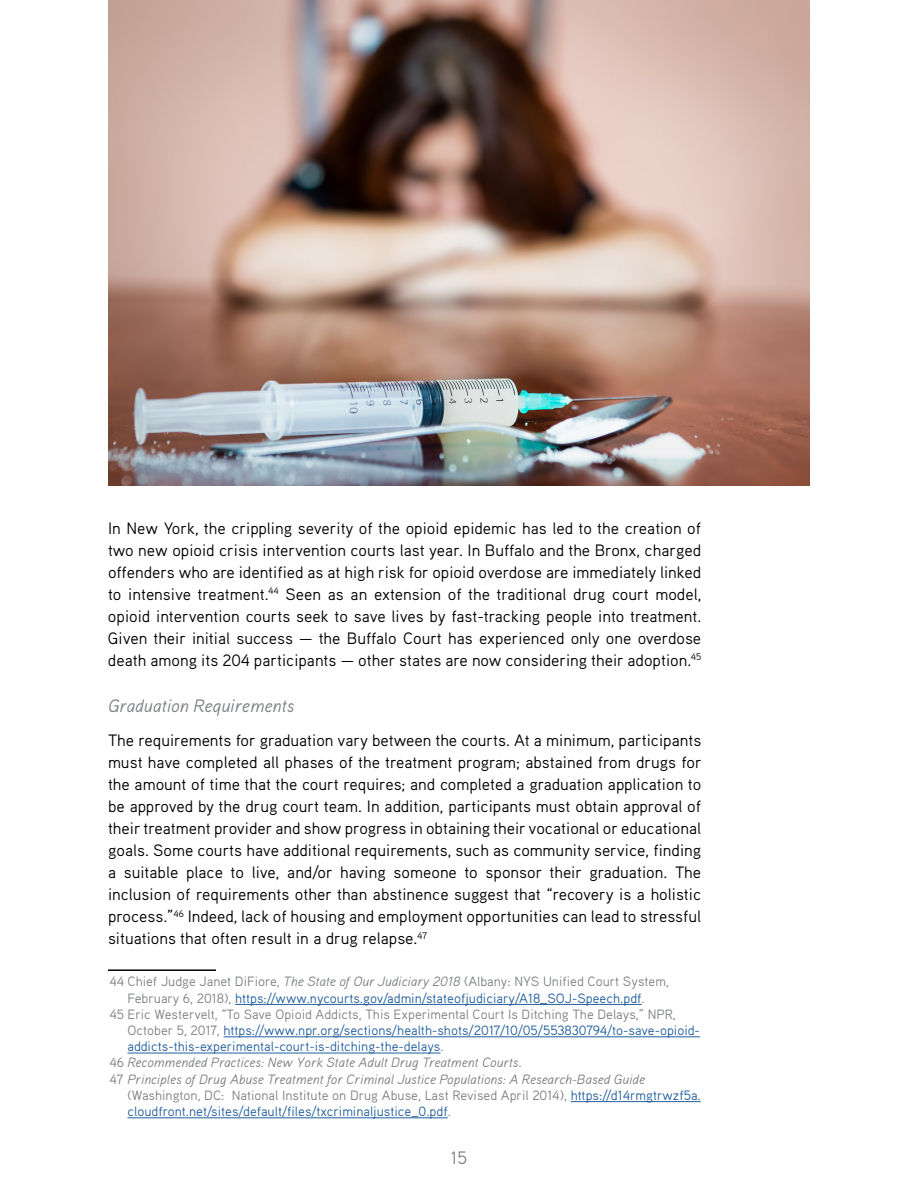
<style>
.page{position:relative;width:918px;height:1188px;background:#fff}
.page>*{position:absolute;margin:0;border:0;box-sizing:border-box;transform-origin:0 0}
.t1{font:italic 18px "Aaux Pro OT";color:#7e8083}
.t2{font:18px "Aaux Pro OT";color:#7e8083}
.t3{font:16.5px/22px "Aaux Pro OT";color:#000;text-align:justify}
.t4{font:13.5px "Aaux Pro OT";color:#215e9e}
.t5{font:13.5px "Aaux Pro OT";color:#7e8083}
.t6{font:italic 13.5px "Aaux Pro OT";color:#7e8083}
.s1{font-style:italic}
.s2{color:#7e8083}
.s3{font-style:normal}
.s4{color:#215e9e}
</style>
<div class="page">
<hr style="left:108px;top:969px;width:108px;height:2px;background:#000">
<hr style="left:235px;top:1004px;width:407px;height:1px;background:#215e9e">
<hr style="left:224px;top:1037px;width:476px;height:1px;background:#215e9e">
<hr style="left:128px;top:1053px;width:313px;height:1px;background:#215e9e">
<hr style="left:571px;top:1101px;width:130px;height:1px;background:#215e9e">
<hr style="left:128px;top:1118px;width:320px;height:1px;background:#215e9e">
<img style="left:108px;top:0;width:702px;height:485px">
<p class="t3" style="left:108px;top:517px;width:595px">In New York, the crippling severity of the opioid epidemic has led to the creation of two new opioid crisis intervention courts last year. In Buffalo and the Bronx, charged offenders who are identified as at high risk for opioid overdose are immediately linked to intensive treatment.<sup>44</sup> Seen as an extension of the traditional drug court model, opioid intervention courts seek to save lives by fast-tracking people into treatment.<br>Given their initial success — the Buffalo Court has experienced only one overdose death among its 204 participants — other states are now considering their adoption.<sup>45</sup></p>
<p class="t1" style="left:108px;top:695px;width:188px">Graduation Requirements</p>
<p class="t3" style="left:108px;top:729px;width:595px">The requirements for graduation vary between the courts. At a minimum, participants must have completed all phases of the treatment program; abstained from drugs for the amount of time that the court requires; and completed a graduation application to be approved by the drug court team. In addition, participants must obtain approval of their treatment provider and show progress in obtaining their vocational or educational goals. Some courts have additional requirements, such as community service, finding a suitable place to live, and/or having someone to sponsor their graduation. The inclusion of requirements other than abstinence suggest that “recovery is a holistic process.”<sup>46</sup> Indeed, lack of housing and employment opportunities can lead to stressful situations that often result in a drug relapse.<sup>47</sup></p>
<p class="t5" style="left:110px;top:973px;width:561px">44 Chief Judge Janet DiFiore, <span class="s1">The State of Our Judiciary 2018</span> (Albany: NYS Unified Court System,</p>
<p class="t4" style="left:127px;top:989px;width:519px"><span class="s2">February 6, 2018),</span> https://www.nycourts.gov/admin/stateofjudiciary/A18_SOJ-Speech.pdf<span class="s2">.</span></p>
<p class="t5" style="left:110px;top:1006px;width:568px">45 Eric Westervelt, “To Save Opioid Addicts, This Experimental Court Is Ditching The Delays,” NPR,</p>
<p class="t4" style="left:127px;top:1022px;width:574px"><span class="s2">October 5, 2017,</span> https://www.npr.org/sections/health-shots/2017/10/05/553830794/to-save-opioid-</p>
<p class="t4" style="left:127px;top:1038px;width:318px">addicts-this-experimental-court-is-ditching-the-delays<span class="s2">.</span></p>
<p class="t6" style="left:110px;top:1054px;width:414px"><span class="s3">46</span> Recommended Practices: New York State Adult Drug Treatment Courts<span class="s3">.</span></p>
<p class="t6" style="left:110px;top:1070px;width:537px"><span class="s3">47</span> Principles of Drug Abuse Treatment for Criminal Justice Populations: A Research-Based Guide</p>
<p class="t5" style="left:127px;top:1087px;width:575px">(Washington, DC: National Institute on Drug Abuse, Last Revised April 2014), <span class="s4">https://d14rmgtrwzf5a.</span></p>
<p class="t4" style="left:127px;top:1103px;width:325px">cloudfront.net/sites/default/files/txcriminaljustice_0.pdf<span class="s2">.</span></p>
<p class="t2" style="left:451px;top:1146px;width:18px">15</p>
</div>
